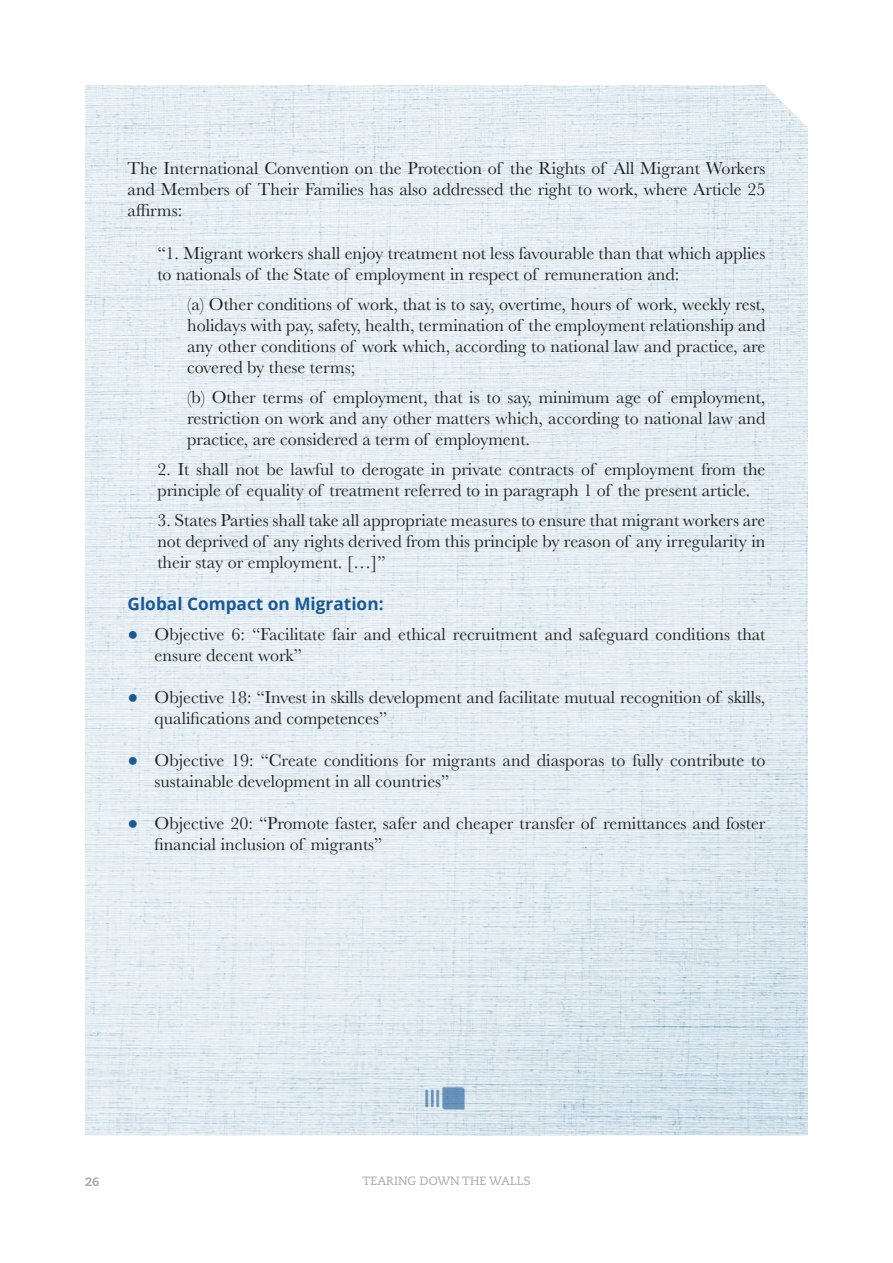
<style>
.page{position:relative;width:893px;height:1263px;background:#fff}
.page>*{position:absolute;margin:0;border:0;box-sizing:border-box;transform-origin:0 0}
.t1{font:18px/21px "Baskerville";color:#242323}
.t2{font:700 17.25px "Open Sans";color:#195996}
.t3{font:12px "Caecilia LT Pro 55 Roman";color:#a9a8a8}
.t4{font:800 12px "Caecilia LT Pro 85";color:#a9a8a8}
.s1{font-family:"Arial";font-weight:900;color:#195996}
</style>
<div class="page">
<img style="left:85px;top:85px;width:723px;height:1050px">
<img style="left:425px;top:1080px;width:43px;height:35px">
<p class="t1" style="left:128px;top:158px;width:639px;text-align:justify">The International Convention on the Protection of the Rights of All Migrant Workers and Members of Their Families has also addressed the right to work, where Article 25 affirms:</p>
<p class="t1" style="left:157px;top:243px;width:610px">“1. Migrant workers shall enjoy treatment not less favourable than that which applies to nationals of the State of employment in respect of remuneration and:</p>
<p class="t1" style="left:187px;top:294px;width:580px;text-align:justify">(a) Other conditions of work, that is to say, overtime, hours of work, weekly rest, holidays with pay, safety, health, termination of the employment relationship and any other conditions of work which, according to national law and practice, are covered by these terms;</p>
<p class="t1" style="left:187px;top:387px;width:580px;text-align:justify">(b) Other terms of employment, that is to say, minimum age of employment, restriction on work and any other matters which, according to national law and practice, are considered a term of employment.</p>
<p class="t1" style="left:157px;top:459px;width:610px">2. It shall not be lawful to derogate in private contracts of employment from the principle of equality of treatment referred to in paragraph 1 of the present article.</p>
<p class="t1" style="left:157px;top:510px;width:610px;text-align:justify">3. States Parties shall take all appropriate measures to ensure that migrant workers are not deprived of any rights derived from this principle by reason of any irregularity in their stay or employment. […]”</p>
<p class="t2" style="left:128px;top:591px;width:257px">Global Compact on Migration:</p>
<p class="t1" style="left:155px;top:624px;width:612px;text-indent:-27px"><span class="s1">●</span> Objective 6: “Facilitate fair and ethical recruitment and safeguard conditions that ensure decent work”</p>
<p class="t1" style="left:155px;top:687px;width:612px;text-indent:-27px"><span class="s1">●</span> Objective 18: “Invest in skills development and facilitate mutual recognition of skills, qualifications and competences”</p>
<p class="t1" style="left:155px;top:750px;width:612px;text-indent:-27px"><span class="s1">●</span> Objective 19: “Create conditions for migrants and diasporas to fully contribute to sustainable development in all countries”</p>
<p class="t1" style="left:155px;top:813px;width:612px;text-indent:-27px"><span class="s1">●</span> Objective 20: “Promote faster, safer and cheaper transfer of remittances and foster financial inclusion of migrants”</p>
<p class="t4" style="left:85px;top:1174px;width:16px">26</p>
<p class="t3" style="left:362px;top:1173px;width:170px">TEARING DOWN THE WALLS</p>
</div>
